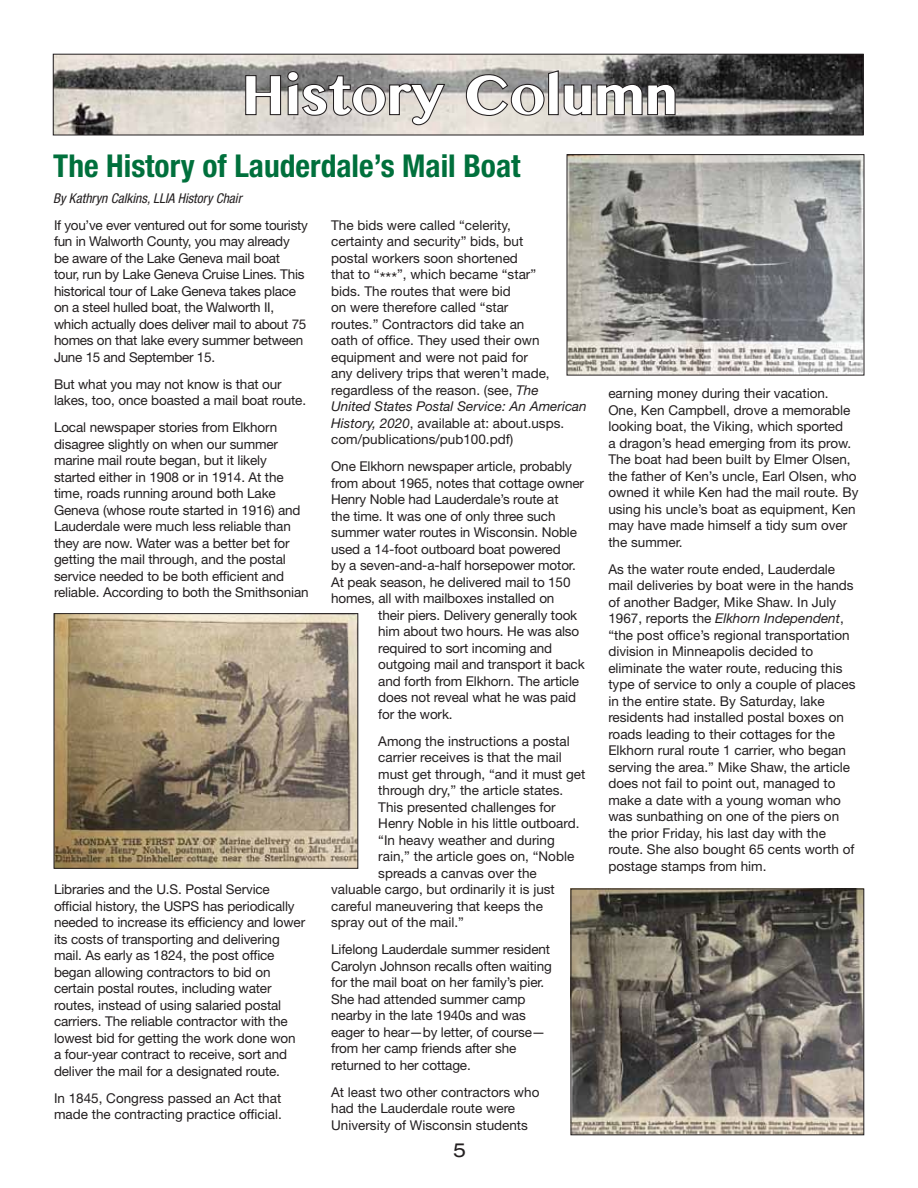
<style>
.page{position:relative;width:918px;height:1188px;background:#fff}
.page>*{position:absolute;margin:0;border:0;box-sizing:border-box;transform-origin:0 0}
.t1{font:700 condensed 31.5px "Helvetica Neue LT Std";color:#00703c}
.t2{font:expanded 19.5px "Helvetica Neue LT Std";color:#231f20}
.t3{font:13.5px/16.5px "Helvetica Neue LT Std";letter-spacing:-.01em;color:#231f20}
.t4{font:italic condensed 13.5px "Helvetica Neue LT Std";color:#231f20}
.s1{font-size:16.5px}
.s2{font-style:italic}
</style>
<div class="page">
<img style="left:55px;top:56px;width:806px;height:77px">
<div style="left:53px;top:54px;width:810px;height:81px;border:1px solid #231f20"></div>
<svg style="left:245px;top:70px;width:431px;height:56px"></svg>
<img style="left:573px;top:891px;width:289px;height:242px">
<div style="left:571px;top:889px;width:293px;height:246px;border:1px solid #231f20"></div>
<img style="left:56px;top:615px;width:300px;height:252px">
<div style="left:54px;top:613px;width:304px;height:256px;border:1px solid #231f20"></div>
<img style="left:569px;top:156px;width:293px;height:217px">
<h1 class="t1" style="left:53px;top:147px;width:469px">The History of Lauderdale’s Mail Boat</h1>
<p class="t4" style="left:53px;top:190px;width:190px">By Kathryn Calkins, LLIA History Chair</p>
<p class="t3" style="left:54px;top:217px;width:255px">If you’ve ever ventured out for some touristy fun in Walworth County, you may already be aware of the Lake Geneva mail boat tour, run by Lake Geneva Cruise Lines. This historical tour of Lake Geneva takes place on a steel hulled boat, the Walworth II, which actually does deliver mail to about 75 homes on that lake every summer between June 15 and September 15.</p>
<p class="t3" style="left:54px;top:376px;width:254px">But what you may not know is that our lakes, too, once boasted a mail boat route.</p>
<p class="t3" style="left:54px;top:419px;width:256px">Local newspaper stories from Elkhorn disagree slightly on when our summer marine mail route began, but it likely started either in 1908 or in 1914. At the time, roads running around both Lake Geneva (whose route started in 1916) and Lauderdale were much less reliable than they are now. Water was a better bet for getting the mail through, and the postal service needed to be both efficient and reliable. According to both the Smithsonian</p>
<p class="t3" style="left:54px;top:881px;width:253px">Libraries and the U.S. Postal Service official history, the USPS has periodically needed to increase its efficiency and lower its costs of transporting and delivering mail. As early as 1824, the post office began allowing contractors to bid on certain postal routes, including water routes, instead of using salaried postal carriers. The reliable contractor with the lowest bid for getting the work done won a four-year contract to receive, sort and deliver the mail for a designated route.</p>
<p class="t3" style="left:54px;top:1090px;width:229px">In 1845, Congress passed an Act that made the contracting practice official.</p>
<p class="t3" style="left:331px;top:217px;width:257px">The bids were called “celerity,<br>certainty and security” bids, but<br>postal workers soon shortened<br>that to “<span class="s1">***</span>”, which became “star”<br>bids. The routes that were bid<br>on were therefore called “star<br>routes.” Contractors did take an<br>oath of office. They used their own equipment and were not paid for<br>any delivery trips that weren’t made, regardless of the reason. (see, <span class="s2">The<br>United States Postal Service: An American History, 2020</span>, available at: about.usps. com/publications/pub100.pdf)</p>
<p class="t3" style="left:331px;top:458px;width:254px">One Elkhorn newspaper article, probably from about 1965, notes that cottage owner Henry Noble had Lauderdale’s route at<br>the time. It was one of only three such summer water routes in Wisconsin. Noble used a 14-foot outboard boat powered<br>by a seven-and-a-half horsepower motor.<br>At peak season, he delivered mail to 150 homes, all with mailboxes installed on</p>
<p class="t3" style="left:378px;top:607px;width:208px">their piers. Delivery generally took him about two hours. He was also required to sort incoming and outgoing mail and transport it back and forth from Elkhorn. The article does not reveal what he was paid for the work.</p>
<p class="t3" style="left:378px;top:733px;width:193px">Among the instructions a postal</p>
<p class="t3" style="left:378px;top:749px;width:185px">carrier receives is that the mail</p>
<p class="t3" style="left:378px;top:766px;width:209px">must get through, “and it must get</p>
<p class="t3" style="left:378px;top:782px;width:187px">through dry,” the article states.</p>
<p class="t3" style="left:378px;top:799px;width:179px">This presented challenges for</p>
<p class="t3" style="left:378px;top:815px;width:203px">Henry Noble in his little outboard.</p>
<p class="t3" style="left:378px;top:832px;width:178px">“In heavy weather and during</p>
<p class="t3" style="left:378px;top:848px;width:198px">rain,” the article goes on, “Noble</p>
<p class="t3" style="left:378px;top:865px;width:160px">spreads a canvas over the</p>
<p class="t3" style="left:331px;top:881px;width:225px">valuable cargo, but ordinarily it is just</p>
<p class="t3" style="left:331px;top:898px;width:213px">careful maneuvering that keeps the</p>
<p class="t3" style="left:331px;top:914px;width:134px">spray out of the mail.”</p>
<p class="t3" style="left:331px;top:941px;width:222px">Lifelong Lauderdale summer resident Carolyn Johnson recalls often waiting for the mail boat on her family’s pier.<br>She had attended summer camp nearby in the late 1940s and was eager to hear—by letter, of course— from her camp friends after she returned to her cottage.</p>
<p class="t3" style="left:331px;top:1084px;width:210px">At least two other contractors who had the Lauderdale route were<br>University of Wisconsin students</p>
<h2 class="t2" style="left:453px;top:1138px;width:15px">5</h2>
<p class="t3" style="left:608px;top:385px;width:252px">earning money during their vacation.<br>One, Ken Campbell, drove a memorable looking boat, the Viking, which sported<br>a dragon’s head emerging from its prow.<br>The boat had been built by Elmer Olsen, the father of Ken’s uncle, Earl Olsen, who owned it while Ken had the mail route. By using his uncle’s boat as equipment, Ken may have made himself a tidy sum over the summer.</p>
<p class="t3" style="left:608px;top:561px;width:249px">As the water route ended, Lauderdale mail deliveries by boat were in the hands of another Badger, Mike Shaw. In July 1967, reports the <span class="s2">Elkhorn Independent</span>, “the post office’s regional transportation division in Minneapolis decided to eliminate the water route, reducing this type of service to only a couple of places in the entire state. By Saturday, lake residents had installed postal boxes on roads leading to their cottages for the Elkhorn rural route 1 carrier, who began serving the area.” Mike Shaw, the article does not fail to point out, managed to make a date with a young woman who was sunbathing on one of the piers on the prior Friday, his last day with the route. She also bought 65 cents worth of postage stamps from him.</p>
</div>
